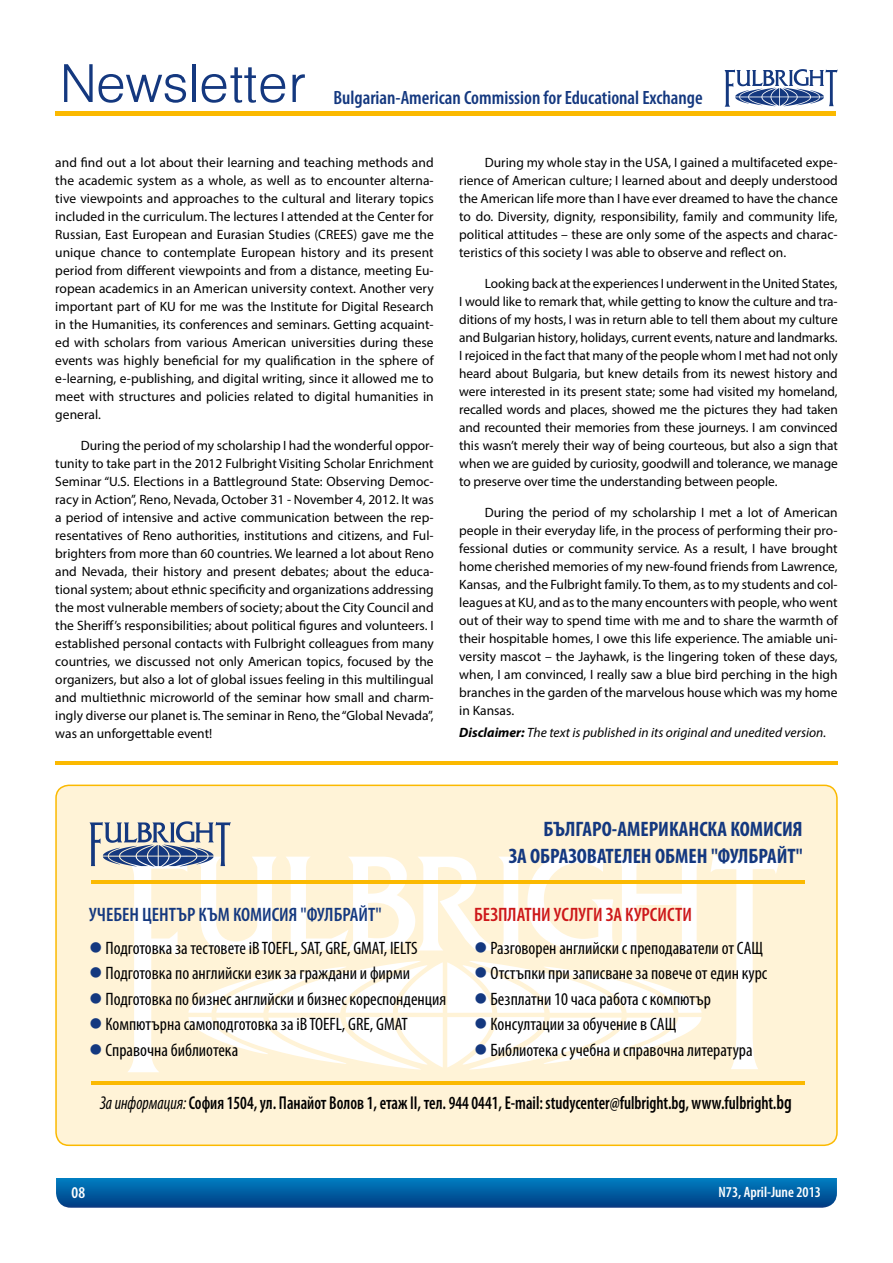
<style>
.page{position:relative;width:893px;height:1263px;background:#fff}
.page>*{position:absolute;margin:0;border:0;box-sizing:border-box;transform-origin:0 0}
.t1{font:59.1px "Helen BG Light Normal";color:#14387f}
.t2{font:700 condensed 21px/27.5px "Myriad Pro";color:#14387f;text-align:right}
.t3{font:600 condensed 19.5px "Myriad Pro";color:#14387f}
.t4{font:600 condensed 19.5px "Myriad Pro";color:#cd1719}
.t5{font:600 condensed 19.35px "Myriad Pro";color:#14387f}
.t6{font:600 condensed 18.6px "Myriad Pro";color:#000;scale:.88 1}
.t7{font:condensed 18px "Myriad Pro";color:#000}
.t8{font:600 condensed 16.5px "Myriad Pro";color:#fff}
.t9{font:600 condensed 15px "Myriad Pro";color:#fff}
.t10{font:13.5px/18px "Myriad Pro";color:#000;text-align:justify}
.t11{font:italic 13.5px "Myriad Pro";color:#000}
.s1{font-weight:700}
.s2{color:#14387f}
.s3{font-weight:400;font-style:italic}
.s4{font-size:20.4px}
</style>
<div class="page">
<svg style="left:56px;top:1178px;width:781px;height:30px;background:#045ea2"></svg>
<hr style="left:55px;top:112px;width:781px;height:4px;background:#fbb900">
<svg style="left:724px;top:69px;width:114px;height:38px"></svg>
<div style="left:56px;top:785px;width:781px;height:360px;background:#fff3d7;border-radius:13px"></div>
<svg style="left:711px;top:854px;width:69px;height:215px"></svg>
<div style="left:55px;top:784px;width:783px;height:362px;border:2px solid #fbb900;border-radius:13px"></div>
<hr style="left:91px;top:881px;width:713px;height:3px;background:#fbb900">
<hr style="left:91px;top:1082px;width:713px;height:3px;background:#fbb900">
<svg style="left:90px;top:821px;width:613px;height:251px"></svg>
<hr style="left:55px;top:761px;width:783px;height:3px;background:#fbb900">
<h1 class="t1" style="left:60px;top:55px;width:248px">Newsletter</h1>
<h3 class="t5" style="left:333px;top:85px;width:371px">Bulgarian-American Commission for Educational Exchange</h3>
<p class="t10" style="left:55px;top:154px;width:380px">and find out a lot about their learning and teaching methods and the academic system as a whole, as well as to encounter alterna&shy;tive viewpoints and approaches to the cultural and literary topics included in the curriculum. The lectures I attended at the Center for Russian, East European and Eurasian Studies (CREES) gave me the unique chance to contemplate European history and its present period from different viewpoints and from a distance, meeting Eu&shy;ropean academics in an American university context. Another very important part of KU for me was the Institute for Digital Research in the Humanities, its conferences and seminars. Getting acquaint&shy;ed with scholars from various American universities during these events was highly beneficial for my qualification in the sphere of e-learning, e-publishing, and digital writing, since it allowed me to meet with structures and policies related to digital humanities in general.</p>
<p class="t10" style="left:55px;top:436px;width:380px;text-indent:26px">During the period of my scholarship I had the wonderful oppor&shy;tunity to take part in the 2012 Fulbright Visiting Scholar Enrichment Seminar “U.S. Elections in a Battleground State: Observing Democ&shy;racy in Action”, Reno, Nevada, October 31 - November 4, 2012. It was a period of intensive and active communication between the rep&shy;resentatives of Reno authorities, institutions and citizens, and Ful&shy;brighters from more than 60 countries. We learned a lot about Reno and Nevada, their history and present debates; about the educa&shy;tional system; about ethnic specificity and organizations addressing the most vulnerable members of society; about the City Council and the Sheriff’s responsibilities; about political figures and volunteers. I established personal contacts with Fulbright colleagues from many countries, we discussed not only American topics, focused by the organizers, but also a lot of global issues feeling in this multilingual and multiethnic microworld of the seminar how small and charm&shy;ingly diverse our planet is. The seminar in Reno, the “Global Nevada”, was an unforgettable event!</p>
<p class="t10" style="left:459px;top:154px;width:380px;text-indent:26px">During my whole stay in the USA, I gained a multifaceted expe&shy;rience of American culture; I learned about and deeply understood the American life more than I have ever dreamed to have the chance to do. Diversity, dignity, responsibility, family and community life, political attitudes – these are only some of the aspects and charac&shy;teristics of this society I was able to observe and reflect on.</p>
<p class="t10" style="left:459px;top:274px;width:380px;text-indent:26px">Looking back at the experiences I underwent in the United States, I would like to remark that, while getting to know the culture and tra&shy;ditions of my hosts, I was in return able to tell them about my culture and Bulgarian history, holidays, current events, nature and landmarks.<br>I rejoiced in the fact that many of the people whom I met had not only heard about Bulgaria, but knew details from its newest history and were interested in its present state; some had visited my homeland, recalled words and places, showed me the pictures they had taken and recounted their memories from these journeys. I am convinced this wasn’t merely their way of being courteous, but also a sign that when we are guided by curiosity, goodwill and tolerance, we manage to preserve over time the understanding between people.</p>
<p class="t10" style="left:459px;top:503px;width:380px;text-indent:26px">During the period of my scholarship I met a lot of American people in their everyday life, in the process of performing their pro&shy;fessional duties or community service. As a result, I have brought home cherished memories of my new-found friends from Lawrence, Kansas, and the Fulbright family. To them, as to my students and col&shy;leagues at KU, and as to the many encounters with people, who went out of their way to spend time with me and to share the warmth of their hospitable homes, I owe this life experience. The amiable uni&shy;versity mascot – the Jayhawk, is the lingering token of these days, when, I am convinced, I really saw a blue bird perching in the high branches in the garden of the marvelous house which was my home in Kansas.</p>
<p class="t11" style="left:459px;top:724px;width:369px"><span class="s1">Disclaimer:</span> The text is published in its original and unedited version.</p>
<h2 class="t2" style="left:509px;top:815px;width:296px">БЪЛГАРО-АМЕРИКАНСКА КОМИСИЯ<br>ЗА ОБРАЗОВАТЕЛЕН ОБМЕН "ФУЛБРАЙТ"</h2>
<h3 class="t3" style="left:89px;top:902px;width:294px">УЧЕБЕН ЦЕНТЪР КЪМ КОМИСИЯ "ФУЛБРАЙТ"</h3>
<h3 class="t7" style="left:89px;top:937px;width:330px"><span class="s2">●</span> Подготовка за тестовете iB TOEFL, SAT, GRE, GMAT, IELTS</h3>
<h3 class="t7" style="left:89px;top:962px;width:322px"><span class="s2">●</span> Подготовка по английски език за граждани и фирми</h3>
<h3 class="t7" style="left:89px;top:988px;width:359px"><span class="s2">●</span> Подготовка по бизнес английски и бизнес кореспонденция</h3>
<h3 class="t7" style="left:89px;top:1013px;width:320px"><span class="s2">●</span> Компютърна самоподготовка за iB TOEFL, GRE, GMAT</h3>
<h3 class="t7" style="left:89px;top:1039px;width:151px"><span class="s2">●</span> Справочна библиотека</h3>
<h3 class="t4" style="left:474px;top:902px;width:219px">БЕЗПЛАТНИ УСЛУГИ ЗА КУРСИСТИ</h3>
<h3 class="t7" style="left:474px;top:937px;width:290px"><span class="s2">●</span> Разговорен английски с преподаватели от САЩ</h3>
<h3 class="t7" style="left:474px;top:962px;width:295px"><span class="s2">●</span> Отстъпки при записване за повече от един курс</h3>
<h3 class="t7" style="left:474px;top:988px;width:238px"><span class="s2">●</span> Безплатни 10 часа работа с компютър</h3>
<h3 class="t7" style="left:474px;top:1013px;width:204px"><span class="s2">●</span> Консултации за обучение в САЩ</h3>
<h3 class="t7" style="left:474px;top:1039px;width:280px"><span class="s2">●</span> Библиотека с учебна и справочна литература</h3>
<h3 class="t6" style="left:100px;top:1092px;width:787px"><span class="s3">За информация:</span> София 1504, ул. Панайот Волов 1, етаж II, тел. 944 0441, E-mail: studycenter@fulbright.bg, www.fulbright.<span class="s4">bg</span></h3>
<p class="t8" style="left:72px;top:1182px;width:15px">08</p>
<p class="t9" style="left:718px;top:1183px;width:104px">N73, April-June 2013</p>
</div>
